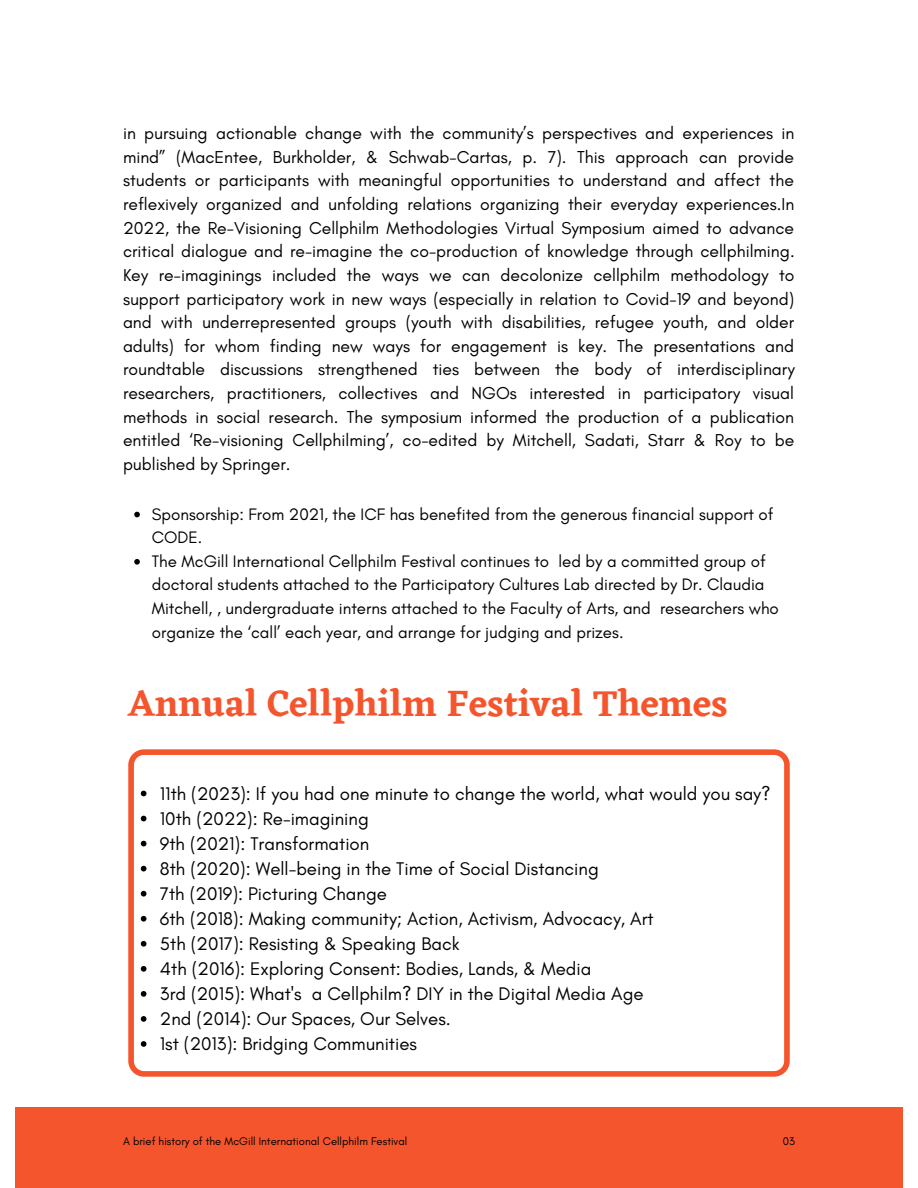
<style>
.page{position:relative;width:918px;height:1188px;background:#fff}
.page>*{position:absolute;margin:0;border:0;box-sizing:border-box;transform-origin:0 0}
.t1{font:600 37.5px "Eczar";color:#f5552c}
.t2{font:18.6px "Glacial Indifference";color:#000}
.t3{font:17.55px/23.7px "Glacial Indifference";color:#000;text-align:justify}
.t4{font:16.95px/23.7px "Glacial Indifference";color:#000}
.t5{font:11.25px "Glacial Indifference";color:#000}
</style>
<div class="page">
<div style="left:15px;top:1107px;width:888px;height:81px;background:#f5552c"></div>
<svg style="left:128px;top:749px;width:662px;height:328px"></svg>
<svg style="left:141px;top:791px;width:5px;height:5px"></svg>
<svg style="left:141px;top:816px;width:5px;height:5px"></svg>
<svg style="left:141px;top:841px;width:5px;height:5px"></svg>
<svg style="left:141px;top:866px;width:5px;height:5px"></svg>
<svg style="left:141px;top:891px;width:5px;height:6px"></svg>
<svg style="left:141px;top:916px;width:5px;height:6px"></svg>
<svg style="left:141px;top:941px;width:5px;height:6px"></svg>
<svg style="left:141px;top:966px;width:5px;height:6px"></svg>
<svg style="left:141px;top:991px;width:5px;height:6px"></svg>
<svg style="left:141px;top:1016px;width:5px;height:6px"></svg>
<svg style="left:141px;top:1041px;width:5px;height:6px"></svg>
<svg style="left:134px;top:512px;width:6px;height:5px"></svg>
<svg style="left:134px;top:559px;width:6px;height:6px"></svg>
<p class="t3" style="left:123px;top:121px;width:673px">in pursuing actionable change with the community’s perspectives and experiences in mind” (MacEntee, Burkholder, &amp; Schwab-Cartas, p. 7). This approach can provide students or participants with meaningful opportunities to understand and affect the reflexively organized and unfolding relations organizing their everyday experiences.In 2022, the Re-Visioning Cellphilm Methodologies Virtual Symposium aimed to advance critical dialogue and re-imagine the co-production of knowledge through cellphilming.<br>Key re-imaginings included the ways we can decolonize cellphilm methodology to support participatory work in new ways (especially in relation to Covid-19 and beyond) and with underrepresented groups (youth with disabilities, refugee youth, and older adults) for whom finding new ways for engagement is key. The presentations and roundtable discussions strengthened ties between the body of interdisciplinary researchers, practitioners, collectives and NGOs interested in participatory visual methods in social research. The symposium informed the production of a publication entitled ‘Re-visioning Cellphilming’, co-edited by Mitchell, Sadati, Starr &amp; Roy to be published by Springer.</p>
<p class="t4" style="left:152px;top:502px;width:623px">Sponsorship: From 2021, the ICF has benefited from the generous financial support of<br>CODE.</p>
<p class="t4" style="left:152px;top:549px;width:629px">The McGill International Cellphilm Festival continues to led by a committed group of doctoral students attached to the Participatory Cultures Lab directed by Dr. Claudia Mitchell, , undergraduate interns attached to the Faculty of Arts, and researchers who organize the ‘call’ each year, and arrange for judging and prizes.</p>
<p class="t1" style="left:128px;top:681px;width:601px">Annual Cellphilm Festival Themes</p>
<p class="t2" style="left:160px;top:782px;width:612px">11th (2023): If you had one minute to change the world, what would you say?</p>
<p class="t2" style="left:160px;top:807px;width:210px">10th (2022): Re-imagining</p>
<p class="t2" style="left:160px;top:832px;width:211px">9th (2021): Transformation</p>
<p class="t2" style="left:160px;top:857px;width:440px">8th (2020): Well-being in the Time of Social Distancing</p>
<p class="t2" style="left:160px;top:882px;width:229px">7th (2019): Picturing Change</p>
<p class="t2" style="left:160px;top:907px;width:495px">6th (2018): Making community; Action, Activism, Advocacy, Art</p>
<p class="t2" style="left:160px;top:932px;width:301px">5th (2017): Resisting &amp; Speaking Back</p>
<p class="t2" style="left:160px;top:957px;width:433px">4th (2016): Exploring Consent: Bodies, Lands, &amp; Media</p>
<p class="t2" style="left:160px;top:982px;width:485px">3rd (2015): What's a Cellphilm? DIY in the Digital Media Age</p>
<p class="t2" style="left:160px;top:1008px;width:292px">2nd (2014): Our Spaces, Our Selves.</p>
<p class="t2" style="left:160px;top:1033px;width:259px">1st (2013): Bridging Communities</p>
<p class="t5" style="left:123px;top:1134px;width:286px">A brief history of the McGill International Cellphilm Festival</p>
<p class="t5" style="left:783px;top:1134px;width:14px">03</p>
</div>
